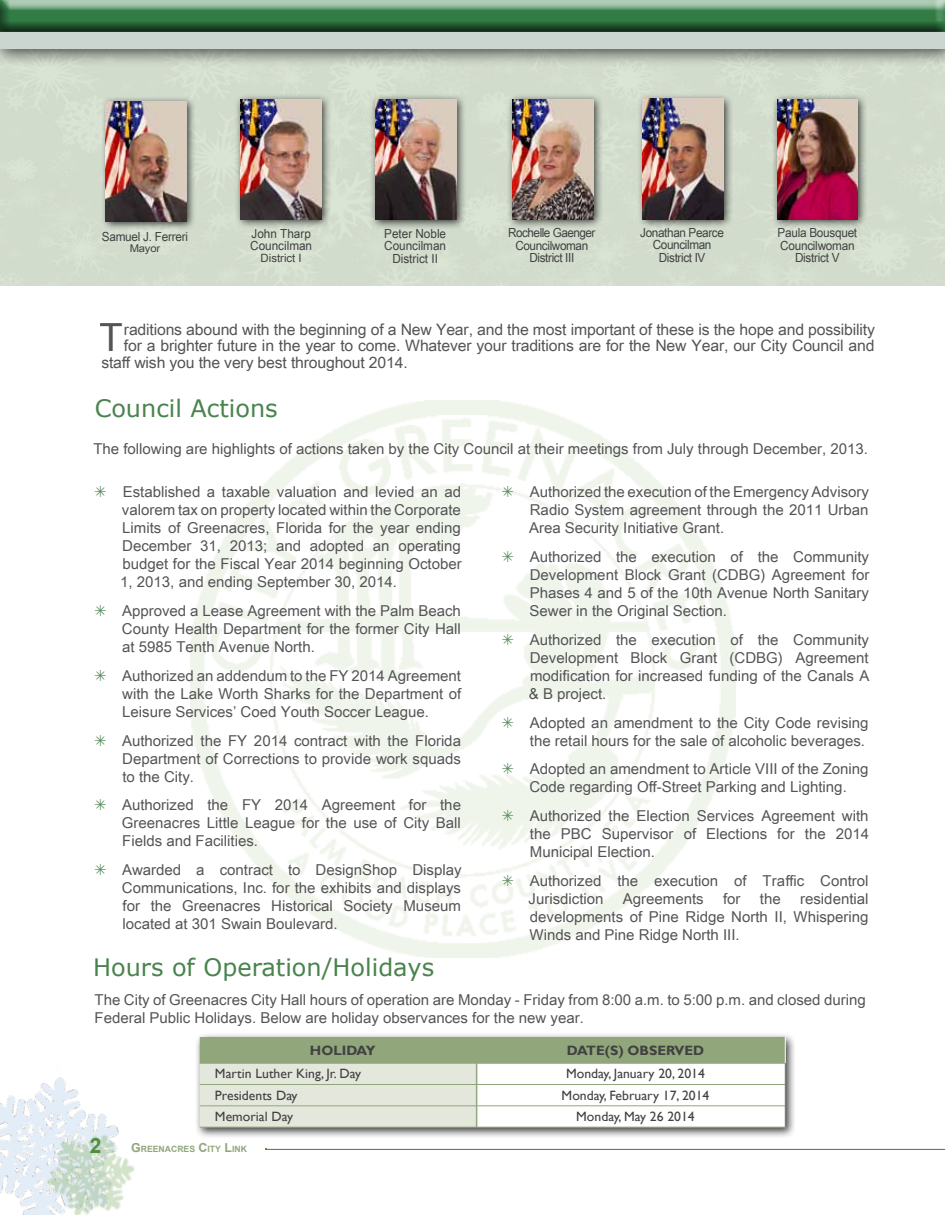
<style>
.page{position:relative;width:945px;height:1215px;background:#fff}
.page>*{position:absolute;margin:0;border:0;box-sizing:border-box;transform-origin:0 0}
.t1{font:38.85px "Arial Unicode MS";color:#414042}
.t2{font:24px "Verdana";color:#49834d}
.t3{font:700 21px "Arial";color:#528d40}
.t4{font:15.75px "Arial Unicode MS";letter-spacing:-.01em;color:#414042}
.t5{font:15px/18px "Arial Unicode MS";color:#414042;text-align:justify}
.t6{font:13.5px "Gill Sans";color:#414042}
.t7{font:700 13.5px "Gill Sans";color:#414042}
.t8{font:12.6px/12.6px "Arial Unicode MS";letter-spacing:-.02em;color:#414042;text-align:center;scale:.94 1}
.t9{font:12.6px/12.6px "Arial Unicode MS";color:#414042;scale:.94 1}
.t10{font:11.4px "Arial Unicode MS";color:#414042}
.t11{font:10.65px "Arial Unicode MS";letter-spacing:-.02em;color:#414042;scale:1.05 1}
.t12{font:700 8.7px "Arial";color:#91a67a}
.s1{font-size:12.3px}
</style>
<div class="page">
<div style="left:100px;top:96px;width:96px;height:135px;background:#000;opacity:.75"></div>
<img style="left:106px;top:101px;width:80px;height:120px">
<div style="left:235px;top:93px;width:97px;height:137px;background:#000;opacity:.75"></div>
<img style="left:241px;top:99px;width:80px;height:120px">
<div style="left:369px;top:93px;width:98px;height:137px;background:#000;opacity:.75"></div>
<img style="left:375px;top:99px;width:81px;height:120px">
<div style="left:507px;top:93px;width:97px;height:137px;background:#000;opacity:.75"></div>
<img style="left:513px;top:99px;width:80px;height:120px">
<div style="left:637px;top:93px;width:97px;height:136px;background:#000;opacity:.75"></div>
<img style="left:643px;top:99px;width:81px;height:120px">
<div style="left:771px;top:93px;width:97px;height:137px;background:#000;opacity:.75"></div>
<img style="left:777px;top:99px;width:81px;height:120px">
<div style="left:195px;top:1032px;width:602px;height:107px;background:#000;opacity:.75"></div>
<svg style="left:200px;top:1037px;width:586px;height:90px"></svg>
<hr style="left:200px;top:1127px;width:277px;height:1px;background:#91a67a">
<hr style="left:477px;top:1127px;width:308px;height:1px;background:#91a67a">
<div style="left:0;top:19px;width:945px;height:48px;background:#000;opacity:.75"></div>
<div style="left:0;top:32px;width:945px;height:17px;background:#cbd6d1"></div>
<div style="left:0;top:0;width:945px;height:32px;background:#000;opacity:.75"></div>
<img style="left:0;top:1077px;width:81px;height:128px">
<img style="left:21px;top:1107px;width:114px;height:108px">
<hr style="left:266px;top:1149px;width:679px;height:1px;background:#528d40">
<svg style="left:502px;top:488px;width:11px;height:7px"></svg>
<svg style="left:502px;top:810px;width:11px;height:11px"></svg>
<svg style="left:502px;top:881px;width:10px;height:5px"></svg>
<p class="t8" style="left:102px;top:230px;width:93px">Samuel J. Ferreri</p>
<p class="t11" style="left:130px;top:240px;width:30px">Mayor</p>
<p class="t9" style="left:250px;top:227px;width:67px">John Tharp<br>Councilman</p>
<p class="t10" style="left:261px;top:249px;width:43px">District I</p>
<p class="t9" style="left:384px;top:227px;width:67px;text-align:center">Peter Noble<br>Councilman<br>District II</p>
<p class="t8" style="left:508px;top:226px;width:95px">Rochelle Gaenger<br>Councilwoman<br>District III</p>
<p class="t8" style="left:640px;top:226px;width:91px">Jonathan Pearce<br>Councilman<br>District IV</p>
<p class="t8" style="left:778px;top:226px;width:86px">Paula Bousquet<br>Councilwoman<br>District V</p>
<h1 class="t1" style="left:100px;top:309px;width:25px">T</h1>
<p class="t4" style="left:124px;top:318px;width:753px">raditions abound with the beginning of a New Year, and the most important of these is the hope and possibility</p>
<p class="t4" style="left:124px;top:334px;width:752px">for a brighter future in the year to come. Whatever your traditions are for the New Year, our City Council and</p>
<p class="t4" style="left:101px;top:351px;width:308px">staff wish you the very best throughout 2014.</p>
<h2 class="t2" style="left:95px;top:392px;width:185px">Council Actions</h2>
<p class="t5" style="left:93px;top:440px;width:776px">The following are highlights of actions taken by the City Council at their meetings from July through December, 2013.</p>
<p class="t5" style="left:120px;top:482px;width:343px">Established a taxable valuation and levied an ad valorem tax on property located within the Corporate Limits of Greenacres, Florida for the year ending December 31, 2013; and adopted an operating budget for the Fiscal Year 2014 beginning October 1, 2013, and ending September 30, 2014.</p>
<p class="t5" style="left:122px;top:601px;width:341px">Approved a Lease Agreement with the Palm Beach County Health Department for the former City Hall at 5985 Tenth Avenue North.</p>
<p class="t5" style="left:122px;top:666px;width:341px">Authorized an addendum to the FY 2014 Agreement with the Lake Worth Sharks for the Department of Leisure Services’ Coed Youth Soccer League.</p>
<p class="t5" style="left:122px;top:731px;width:340px">Authorized the FY 2014 contract with the Florida Department of Corrections to provide work squads to the City.</p>
<p class="t5" style="left:122px;top:796px;width:341px">Authorized the FY 2014 Agreement for the Greenacres Little League for the use of City Ball Fields and Facilities.</p>
<p class="t5" style="left:122px;top:860px;width:341px">Awarded a contract to DesignShop Display Communications, Inc. for the exhibits and displays for the Greenacres Historical Society Museum located at 301 Swain Boulevard.</p>
<p class="t5" style="left:529px;top:482px;width:342px">Authorized the execution of the Emergency Advisory Radio System agreement through the 2011 Urban Area Security Initiative Grant.</p>
<p class="t5" style="left:530px;top:547px;width:341px">Authorized the execution of the Community Development Block Grant (CDBG) Agreement for Phases 4 and 5 of the 10th Avenue North Sanitary Sewer in the Original Section.</p>
<p class="t5" style="left:529px;top:630px;width:342px">Authorized the execution of the Community Development Block Grant (CDBG) Agreement modification for increased funding of the Canals A &amp; B project.</p>
<p class="t5" style="left:530px;top:713px;width:340px">Adopted an amendment to the City Code revising the retail hours for the sale of alcoholic beverages.</p>
<p class="t5" style="left:529px;top:760px;width:341px">Adopted an amendment to Article VIII of the Zoning<br>Code regarding Off-Street Parking and Lighting.</p>
<p class="t5" style="left:530px;top:806px;width:341px">Authorized the Election Services Agreement with the PBC Supervisor of Elections for the 2014<br>Municipal Election.</p>
<p class="t5" style="left:529px;top:871px;width:342px">Authorized the execution of Traffic Control<br>Jurisdiction</p>
<p class="t5" style="left:623px;top:889px;width:82px">Agreements</p>
<p class="t5" style="left:723px;top:889px;width:19px">for</p>
<p class="t5" style="left:760px;top:889px;width:22px">the</p>
<p class="t5" style="left:530px;top:889px;width:340px;text-indent:271px">residential developments of Pine Ridge North II, Whispering Winds and Pine Ridge North III.</p>
<h2 class="t2" style="left:93px;top:951px;width:343px">Hours of Operation/Holidays</h2>
<p class="t5" style="left:95px;top:990px;width:773px">The City of Greenacres City Hall hours of operation are Monday - Friday from 8:00 a.m. to 5:00 p.m. and closed during<br>Federal Public Holidays. Below are holiday observances for the new year.</p>
<p class="t7" style="left:310px;top:1042px;width:67px">HOLIDAY</p>
<p class="t7" style="left:567px;top:1042px;width:82px">DATE(S) OBSE</p>
<p class="t7" style="left:666px;top:1042px;width:40px">RVED</p>
<p class="t6" style="left:215px;top:1066px;width:148px">Martin Luther King, Jr. Day</p>
<p class="t6" style="left:566px;top:1066px;width:140px">Monday, January 20, 2014</p>
<p class="t6" style="left:215px;top:1087px;width:84px">Presidents Day</p>
<p class="t6" style="left:562px;top:1087px;width:149px">Monday, February 17, 2014</p>
<p class="t6" style="left:215px;top:1109px;width:80px">Memorial Day</p>
<p class="t6" style="left:576px;top:1109px;width:120px">Monday, May 26 2014</p>
<h3 class="t3" style="left:90px;top:1132px;width:13px">2</h3>
<p class="t12" style="left:131px;top:1143px;width:117px"><span class="s1">G</span>REENACRES <span class="s1">C</span>ITY <span class="s1">L</span>INK</p>
</div>
